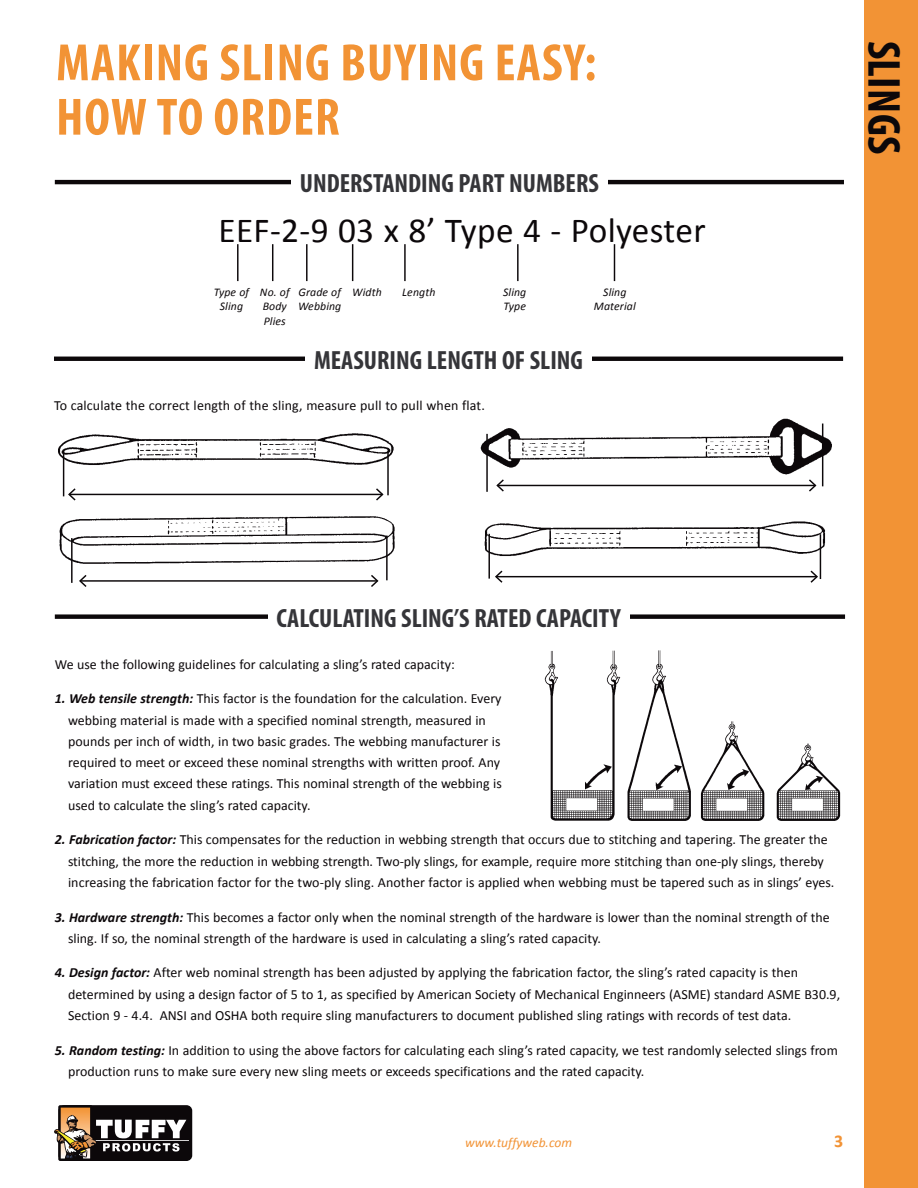
<style>
.page{position:relative;width:918px;height:1188px;background:#fff}
.page>*{position:absolute;margin:0;border:0;box-sizing:border-box;transform-origin:0 0}
.t1{font:700 condensed 52.95px/54.4px "Myriad Pro";letter-spacing:.02em;color:#f29335}
.t2{font:700 condensed 46.5px "Myriad Pro";letter-spacing:.01em;color:#0c080a}
.t3{font:35.25px "Calibri";letter-spacing:.01em;color:#0c080a}
.t4{font:700 condensed 26.4px "Myriad Pro";color:#353539}
.t5{font:700 18px "Calibri";color:#f29335}
.t6{font:13.95px/21.3px "Calibri";color:#0c080a}
.t7{font:italic 13.5px "Calibri";color:#f29335}
.t8{font:italic 11.7px/14.7px "Calibri";letter-spacing:.01em;color:#0c080a}
.s1{font-weight:700;font-style:italic}
</style>
<div class="page">
<div style="left:864px;top:0;width:54px;height:1188px;background:#f29335"></div>
<div style="left:58px;top:1105px;width:134px;height:56px;background:#0c080a;border-radius:6px"></div>
<svg style="left:54px;top:1105px;width:135px;height:56px"></svg>
<div style="left:55px;top:614px;width:790px;height:5px;background:#0c080a"></div>
<img style="left:544px;top:650px;width:297px;height:171px">
<img style="left:480px;top:418px;width:352px;height:69px">
<img style="left:484px;top:521px;width:342px;height:44px">
<img style="left:58px;top:433px;width:336px;height:50px">
<img style="left:59px;top:516px;width:336px;height:65px">
<hr style="left:71px;top:538px;width:2px;height:45px;background:#0c080a">
<hr style="left:386px;top:536px;width:2px;height:44px;background:#0c080a">
<hr style="left:80px;top:580px;width:297px;height:2px;background:#0c080a">
<svg style="left:78px;top:573px;width:10px;height:14px"></svg>
<svg style="left:369px;top:573px;width:11px;height:14px"></svg>
<hr style="left:63px;top:452px;width:1px;height:44px;background:#0c080a">
<hr style="left:387px;top:451px;width:2px;height:44px;background:#0c080a">
<hr style="left:69px;top:494px;width:313px;height:1px;background:#0c080a">
<svg style="left:68px;top:488px;width:9px;height:13px"></svg>
<svg style="left:374px;top:488px;width:10px;height:13px"></svg>
<hr style="left:488px;top:534px;width:2px;height:45px;background:#0c080a">
<hr style="left:820px;top:534px;width:1px;height:45px;background:#0c080a">
<hr style="left:496px;top:576px;width:321px;height:1px;background:#0c080a">
<svg style="left:495px;top:570px;width:9px;height:13px"></svg>
<svg style="left:809px;top:570px;width:9px;height:13px"></svg>
<hr style="left:486px;top:434px;width:2px;height:58px;background:#0c080a">
<hr style="left:822px;top:424px;width:1px;height:62px;background:#0c080a">
<hr style="left:497px;top:485px;width:318px;height:1px;background:#0c080a">
<svg style="left:495px;top:478px;width:10px;height:14px"></svg>
<svg style="left:807px;top:478px;width:11px;height:14px"></svg>
<hr style="left:54px;top:357px;width:789px;height:4px;background:#0c080a">
<hr style="left:55px;top:180px;width:789px;height:4px;background:#0c080a">
<hr style="left:237px;top:244px;width:2px;height:37px;background:#0c080a">
<hr style="left:272px;top:244px;width:1px;height:37px;background:#0c080a">
<hr style="left:306px;top:244px;width:2px;height:37px;background:#0c080a">
<hr style="left:352px;top:244px;width:1px;height:37px;background:#0c080a">
<hr style="left:404px;top:244px;width:2px;height:37px;background:#0c080a">
<hr style="left:517px;top:244px;width:2px;height:37px;background:#0c080a">
<hr style="left:614px;top:244px;width:1px;height:37px;background:#0c080a">
<div style="left:291px;top:164px;width:317px;height:37px;background:#fff"></div>
<div style="left:305px;top:340px;width:287px;height:37px;background:#fff"></div>
<div style="left:268px;top:598px;width:361px;height:37px;background:#fff"></div>
<h1 class="t1" style="left:56px;top:34px;width:542px">MAKING SLING BUYING EASY:<br>HOW TO ORDER</h1>
<h3 class="t4" style="left:300px;top:167px;width:301px">UNDERSTANDING PART NUMBERS</h3>
<h3 class="t3" style="left:218px;top:208px;width:489px">EEF-2-9 03 x 8’ Type 4 - Polyester</h3>
<p class="t8" style="left:214px;top:284px;width:37px;text-align:center">Type of<br>Sling</p>
<p class="t8" style="left:260px;top:284px;width:31px">No. of<br>Body<br>Plies</p>
<p class="t8" style="left:298px;top:284px;width:45px">Grade of<br>Webbing</p>
<p class="t8" style="left:352px;top:284px;width:31px">Width</p>
<p class="t8" style="left:402px;top:284px;width:35px">Length</p>
<p class="t8" style="left:503px;top:284px;width:25px">Sling<br>Type</p>
<p class="t8" style="left:594px;top:284px;width:43px;text-align:center">Sling<br>Material</p>
<h3 class="t4" style="left:314px;top:343px;width:271px">MEASURING LENGTH OF SLING</h3>
<p class="t6" style="left:54px;top:394px;width:432px">To calculate the correct length of the sling, measure pull to pull when flat.</p>
<h2 class="t2" style="left:913px;top:41px;width:116px;rotate:90deg">SLINGS</h2>
<h3 class="t4" style="left:276px;top:601px;width:346px">CALCULATING SLING’S RATED CAPACITY</h3>
<p class="t6" style="left:55px;top:653px;width:402px">We use the following guidelines for calculating a sling’s rated capacity:</p>
<p class="t6" style="left:68px;top:688px;width:435px;text-indent:-13px"><span class="s1">1. Web tensile strength:</span> This factor is the foundation for the calculation. Every webbing material is made with a specified nominal strength, measured in pounds per inch of width, in two basic grades. The webbing manufacturer is required to meet or exceed these nominal strengths with written proof. Any variation must exceed these ratings. This nominal strength of the webbing is used to calculate the sling’s rated capacity.</p>
<p class="t6" style="left:68px;top:829px;width:768px;text-indent:-13px"><span class="s1">2. Fabrication factor:</span> This compensates for the reduction in webbing strength that occurs due to stitching and tapering. The greater the stitching, the more the reduction in webbing strength. Two-ply slings, for example, require more stitching than one-ply slings, thereby increasing the fabrication factor for the two-ply sling. Another factor is applied when webbing must be tapered such as in slings’ eyes.</p>
<p class="t6" style="left:68px;top:906px;width:763px;text-indent:-13px"><span class="s1">3. Hardware strength:</span> This becomes a factor only when the nominal strength of the hardware is lower than the nominal strength of the sling. If so, the nominal strength of the hardware is used in calculating a sling’s rated capacity.</p>
<p class="t6" style="left:68px;top:962px;width:774px;text-indent:-13px"><span class="s1">4. Design factor:</span> After web nominal strength has been adjusted by applying the fabrication factor, the sling’s rated capacity is then determined by using a design factor of 5 to 1, as specified by American Society of Mechanical Enginneers (ASME) standard ASME B30.9,<br>Section 9 - 4.4. ANSI and OSHA both require sling manufacturers to document published sling ratings with records of test data.</p>
<p class="t6" style="left:68px;top:1039px;width:771px;text-indent:-13px"><span class="s1">5. Random testing:</span> In addition to using the above factors for calculating each sling’s rated capacity, we test randomly selected slings from production runs to make sure every new sling meets or exceeds specifications and the rated capacity.</p>
<p class="t7" style="left:465px;top:1133px;width:108px">www.tuffyweb.com</p>
<p class="t5" style="left:834px;top:1129px;width:11px">3</p>
</div>
